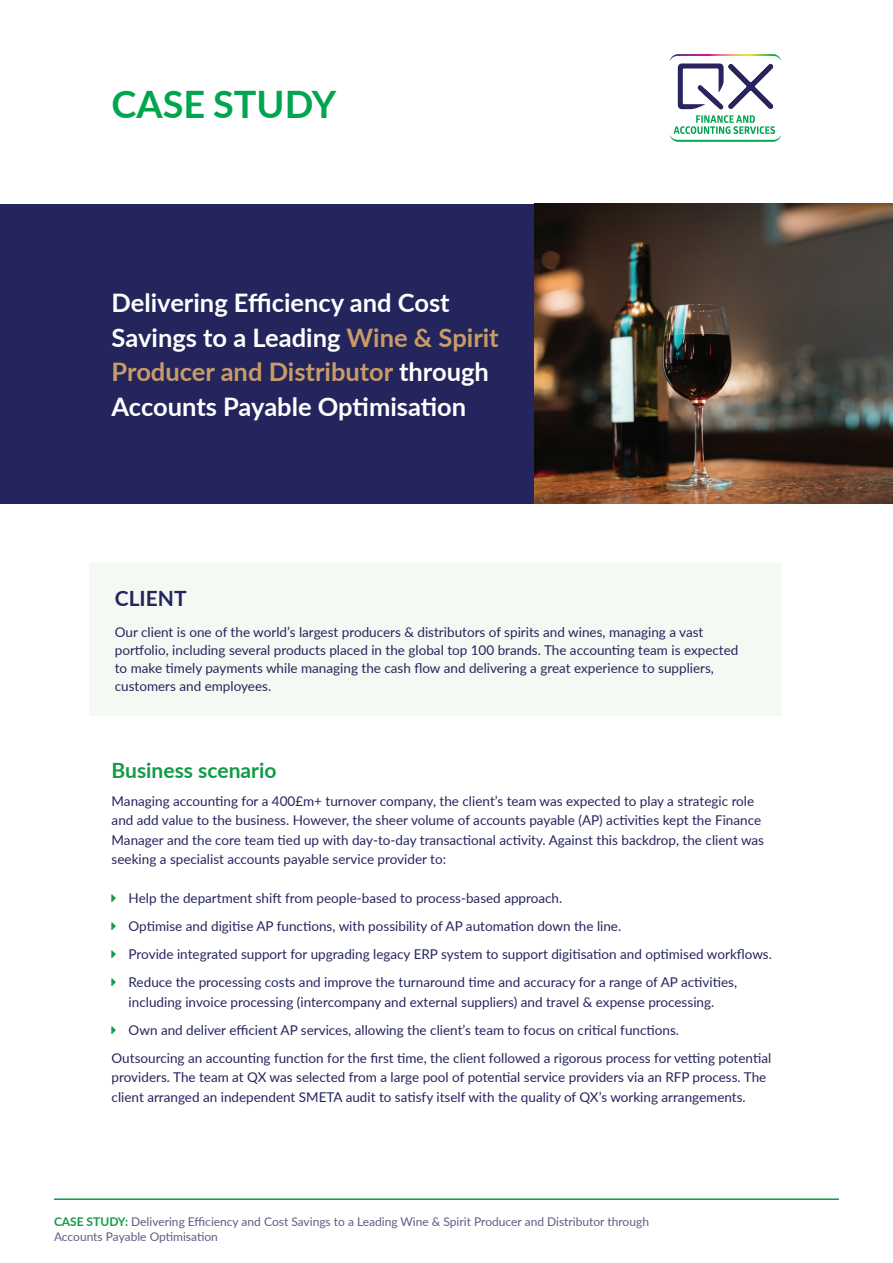
<style>
.page{position:relative;width:893px;height:1263px;background:#fff}
.page>*{position:absolute;margin:0;border:0;box-sizing:border-box;transform-origin:0 0}
.t1{font:700 37.8px "Lato";color:#00a54f}
.t2{font:700 25.5px/34.5px "Lato";color:#fff}
.t3{font:700 21px "Lato";color:#119a48}
.t4{font:700 21px "Lato";color:#24255d}
.t5{font:13.5px/19.5px "Lato";color:#24255d}
.t6{font:12px/14.4px "Lato";color:#605b83}
.s1{color:#c89c67}
.s2{font-weight:700;color:#119a48}
</style>
<div class="page">
<hr style="left:54px;top:1198px;width:785px;height:2px;background:#119a48">
<div style="left:0;top:204px;width:893px;height:299px;background:#24255d"></div>
<img style="left:535px;top:204px;width:358px;height:299px">
<div style="left:89px;top:563px;width:692px;height:153px;background:#f4f9f4"></div>
<svg style="left:670px;top:54px;width:111px;height:88px"></svg>
<h1 class="t1" style="left:112px;top:76px;width:226px">CASE STUDY</h1>
<h2 class="t2" style="left:112px;top:284px;width:389px">Delivering Efficiency and Cost<br>Savings to a Leading <span class="s1">Wine &amp; Spirit<br>Producer and Distributor</span> through<br>Accounts Payable Optimisation</h2>
<h3 class="t4" style="left:115px;top:583px;width:73px">CLIENT</h3>
<p class="t5" style="left:115px;top:622px;width:625px;line-height:18px">Our client is one of the world’s largest producers &amp; distributors of spirits and wines, managing a vast portfolio, including several products placed in the global top 100 brands. The accounting team is expected to make timely payments while managing the cash flow and delivering a great experience to suppliers, customers and employees.</p>
<h3 class="t3" style="left:112px;top:754px;width:166px">Business scenario</h3>
<p class="t5" style="left:112px;top:790px;width:654px">Managing accounting for a 400£m+ turnover company, the client’s team was expected to play a strategic role and add value to the business. However, the sheer volume of accounts payable (AP) activities kept the Finance Manager and the core team tied up with day-to-day transactional activity. Against this backdrop, the client was seeking a specialist accounts payable service provider to:</p>
<p class="t5" style="left:129px;top:883px;width:645px;line-height:28px">Help the department shift from people-based to process-based approach.<br>Optimise and digitise AP functions, with possibility of AP automation down the line.<br>Provide integrated support for upgrading legacy ERP system to support digitisation and optimised workflows.<br>Reduce the processing costs and improve the turnaround time and accuracy for a range of AP activities,</p>
<p class="t5" style="left:129px;top:991px;width:587px">including invoice processing (intercompany and external suppliers) and travel &amp; expense processing.</p>
<p class="t5" style="left:129px;top:1019px;width:552px">Own and deliver efficient AP services, allowing the client’s team to focus on critical functions.</p>
<p class="t5" style="left:112px;top:1047px;width:661px">Outsourcing an accounting function for the first time, the client followed a rigorous process for vetting potential</p>
<p class="t5" style="left:112px;top:1067px;width:656px">providers. The team at QX was selected from a large pool of potential service providers via an RFP process. The client arranged an independent SMETA audit to satisfy itself with the quality of QX’s working arrangements.</p>
<p class="t6" style="left:54px;top:1214px;width:597px"><span class="s2">CASE STUDY:</span> Delivering Efficiency and Cost Savings to a Leading Wine &amp; Spirit Producer and Distributor through<br>Accounts Payable Optimisation</p>
</div>
